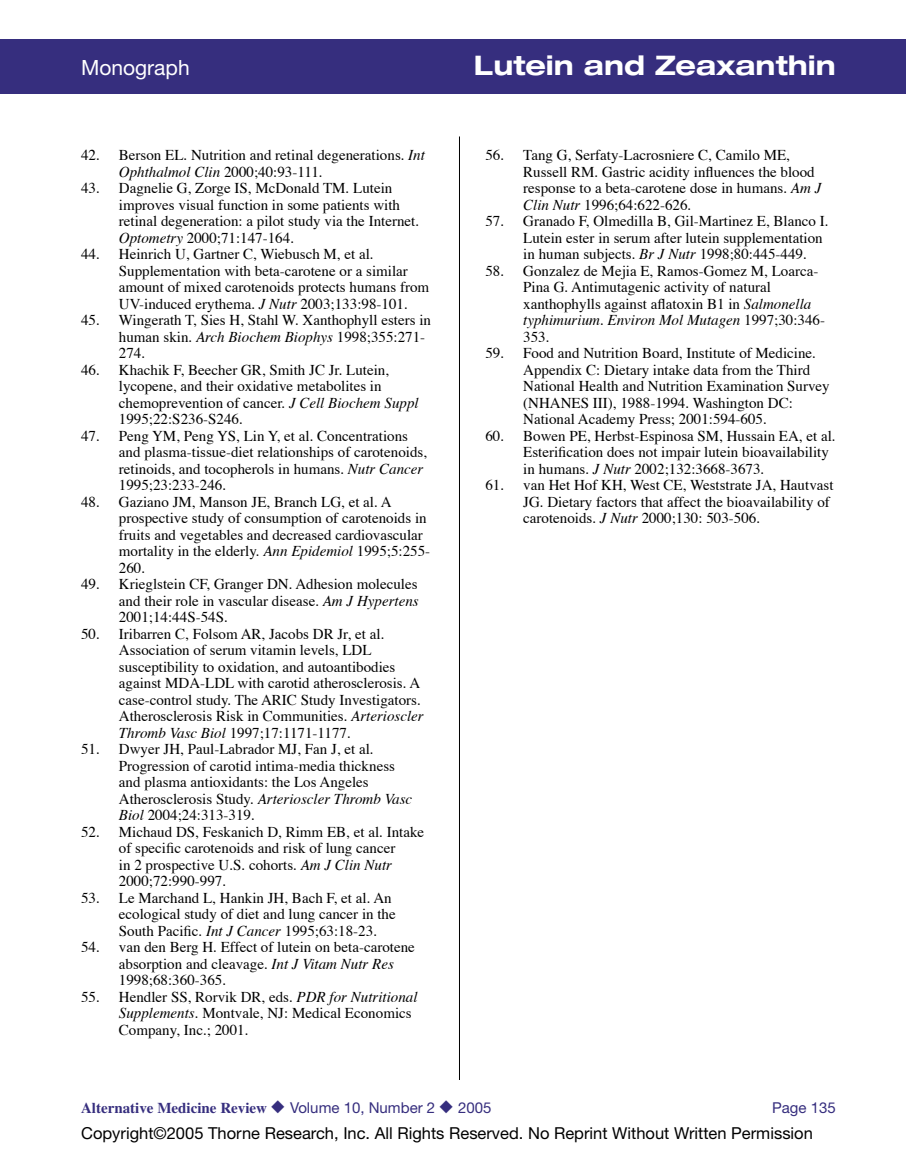
<style>
.page{position:relative;width:906px;height:1161px;background:#fff}
.page>*{position:absolute;margin:0;border:0;box-sizing:border-box;transform-origin:0 0}
.t1{font:700 expanded 27px "Helvetica Neue";color:#fff}
.t2{font:21px "Helvetica Neue";color:#fff}
.t3{font:16.5px "Helvetica Neue";color:#000}
.t4{font:15px/16.5px "Times";color:#000}
.t5{font:700 15px "Times";color:#362e7e}
.t6{font:15px "Helvetica Neue";color:#362e7e}
.s1{font-style:italic}
.s2{font-family:"Helvetica Neue";font-weight:400}
</style>
<div class="page">
<div style="left:0;top:39px;width:905px;height:55px;background:#362e7e"></div>
<hr style="left:459px;top:136px;width:1px;height:944px;background:#000">
<h2 class="t2" style="left:81px;top:55px;width:110px">Monograph</h2>
<h1 class="t1" style="left:473px;top:49px;width:363px">Lutein and Zeaxanthin</h1>
<p class="t4" style="left:119px;top:148px;width:307px;text-indent:-38px">42. Berson EL. Nutrition and retinal degenerations. <span class="s1">Int<br>Ophthalmol Clin</span> 2000;40:93-111.</p>
<p class="t4" style="left:119px;top:181px;width:301px;text-indent:-38px">43. Dagnelie G, Zorge IS, McDonald TM. Lutein improves visual function in some patients with retinal degeneration: a pilot study via the Internet.<br><span class="s1">Optometry</span> 2000;71:147-164.</p>
<p class="t4" style="left:119px;top:247px;width:311px;text-indent:-38px">44. Heinrich U, Gartner C, Wiebusch M, et al.<br>Supplementation with beta-carotene or a similar amount of mixed carotenoids protects humans from UV-induced erythema. <span class="s1">J Nutr</span> 2003;133:98-101.</p>
<p class="t4" style="left:119px;top:313px;width:313px;text-indent:-38px">45. Wingerath T, Sies H, Stahl W. Xanthophyll esters in human skin. <span class="s1">Arch Biochem Biophys</span> 1998;355:271-<br>274.</p>
<p class="t4" style="left:119px;top:362px;width:301px;text-indent:-38px">46. Khachik F, Beecher GR, Smith JC Jr. Lutein, lycopene, and their oxidative metabolites in chemoprevention of cancer. <span class="s1">J Cell Biochem Suppl </span>1995;22:S236-S246.</p>
<p class="t4" style="left:119px;top:428px;width:309px;text-indent:-38px">47. Peng YM, Peng YS, Lin Y, et al. Concentrations and plasma-tissue-diet relationships of carotenoids, retinoids, and tocopherols in humans. <span class="s1">Nutr Cancer </span>1995;23:233-246.</p>
<p class="t4" style="left:119px;top:494px;width:313px;text-indent:-38px">48. Gaziano JM, Manson JE, Branch LG, et al. A prospective study of consumption of carotenoids in fruits and vegetables and decreased cardiovascular mortality in the elderly. <span class="s1">Ann Epidemiol</span> 1995;5:255- 260.</p>
<p class="t4" style="left:119px;top:577px;width:301px;text-align:justify;text-indent:-38px">49. Krieglstein CF, Granger DN. Adhesion molecules and their role in vascular disease. <span class="s1">Am J Hypertens </span>2001;14:44S-54S.</p>
<p class="t4" style="left:119px;top:626px;width:306px;text-indent:-38px">50. Iribarren C, Folsom AR, Jacobs DR Jr, et al.<br>Association of serum vitamin levels, LDL susceptibility to oxidation, and autoantibodies against MDA-LDL with carotid atherosclerosis. A case-control study. The ARIC Study Investigators.<br>Atherosclerosis Risk in Communities. <span class="s1">Arterioscler Thromb Vasc Biol</span> 1997;17:1171-1177.</p>
<p class="t4" style="left:119px;top:742px;width:295px;text-indent:-38px">51. Dwyer JH, Paul-Labrador MJ, Fan J, et al.<br>Progression of carotid intima-media thickness and plasma antioxidants: the Los Angeles Atherosclerosis Study. <span class="s1">Arterioscler Thromb Vasc Biol</span> 2004;24:313-319.</p>
<p class="t4" style="left:119px;top:824px;width:306px;text-indent:-38px">52. Michaud DS, Feskanich D, Rimm EB, et al. Intake of specific carotenoids and risk of lung cancer<br>in 2 prospective U.S. cohorts. <span class="s1">Am J Clin Nutr </span>2000;72:990-997.</p>
<p class="t4" style="left:119px;top:890px;width:278px;text-indent:-38px">53. Le Marchand L, Hankin JH, Bach F, et al. An ecological study of diet and lung cancer in the<br>South Pacific. <span class="s1">Int J Cancer</span> 1995;63:18-23.</p>
<p class="t4" style="left:119px;top:940px;width:297px;text-indent:-38px">54. van den Berg H. Effect of lutein on beta-carotene absorption and cleavage. <span class="s1">Int J Vitam Nutr Res<br></span>1998;68:360-365.</p>
<p class="t4" style="left:119px;top:989px;width:300px;text-indent:-38px">55. Hendler SS, Rorvik DR, eds. <span class="s1">PDR for Nutritional<br>Supplements</span>. Montvale, NJ: Medical Economics<br>Company, Inc.; 2001.</p>
<p class="t4" style="left:523px;top:148px;width:299px;text-indent:-38px">56. Tang G, Serfaty-Lacrosniere C, Camilo ME, Russell RM. Gastric acidity influences the blood response to a beta-carotene dose in humans. <span class="s1">Am J Clin Nutr</span> 1996;64:622-626.</p>
<p class="t4" style="left:523px;top:214px;width:307px;text-indent:-38px">57. Granado F, Olmedilla B, Gil-Martinez E, Blanco I.<br>Lutein ester in serum after lutein supplementation in human subjects. <span class="s1">Br J Nutr</span> 1998;80:445-449.</p>
<p class="t4" style="left:523px;top:263px;width:303px;text-indent:-38px">58. Gonzalez de Mejia E, Ramos-Gomez M, Loarca-Pina G. Antimutagenic activity of natural xanthophylls against aflatoxin B1 in <span class="s1">Salmonella typhimurium</span>. <span class="s1">Environ Mol Mutagen</span> 1997;30:346- 353.</p>
<p class="t4" style="left:523px;top:346px;width:308px;text-indent:-38px">59. Food and Nutrition Board, Institute of Medicine.<br>Appendix C: Dietary intake data from the Third National Health and Nutrition Examination Survey (NHANES III), 1988-1994. Washington DC:<br>National Academy Press; 2001:594-605.</p>
<p class="t4" style="left:523px;top:428px;width:314px;text-indent:-38px">60. Bowen PE, Herbst-Espinosa SM, Hussain EA, et al.<br>Esterification does not impair lutein bioavailability in humans. <span class="s1">J Nutr</span> 2002;132:3668-3673.</p>
<p class="t4" style="left:523px;top:478px;width:311px;text-indent:-38px">61. van Het Hof KH, West CE, Weststrate JA, Hautvast<br>JG. Dietary factors that affect the bioavailability of carotenoids. <span class="s1">J Nutr</span> 2000;130: 503-506.</p>
<p class="t5" style="left:81px;top:1099px;width:412px">Alternative Medicine Review ◆ <span class="s2">Volume 10, Number 2</span> ◆ <span class="s2">2005</span></p>
<p class="t6" style="left:771px;top:1099px;width:65px">Page 135</p>
<p class="t3" style="left:81px;top:1124px;width:733px">Copyright©2005 Thorne Research, Inc. All Rights Reserved. No Reprint Without Written Permission</p>
</div>
